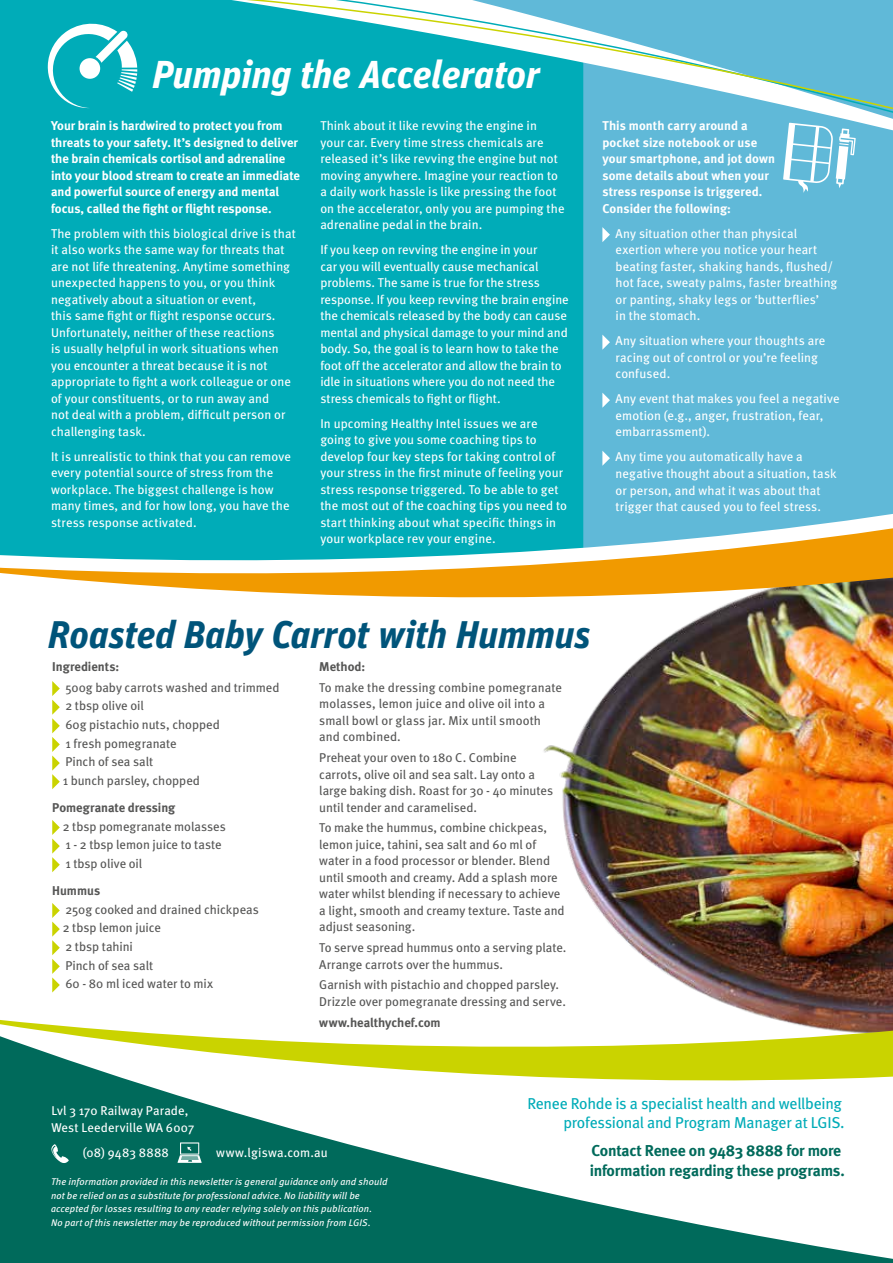
<style>
.page{position:relative;width:893px;height:1263px;background:#fff}
.page>*{position:absolute;margin:0;border:0;box-sizing:border-box;transform-origin:0 0}
.t1{font:italic 700 39px "Unit Pro";letter-spacing:-.005em;color:#fff}
.t2{font:italic 700 38.55px "Unit Pro";letter-spacing:-.005em;color:#00547a}
.t3{font:15.75px/19.5px "Meta";letter-spacing:-.015em;color:#00acb8;text-align:right}
.t4{font:700 15.75px/19.5px "Meta";letter-spacing:-.015em;color:#006a5b}
.t5{font:12.75px/16.5px "Meta";letter-spacing:.01em;color:#fff}
.t6{font:12.75px/16.5px "Meta";color:#565655}
.t7{font:700 12.75px/16.5px "Meta";letter-spacing:.005em;color:#fff}
.t8{font:700 12.75px "Meta";letter-spacing:-.005em;color:#565655}
.t9{font:italic 9.75px/13.5px "Meta";letter-spacing:.015em;color:#fff}
</style>
<div class="page">
<img style="left:543px;top:610px;width:350px;height:402px">
<div style="left:583px;top:7px;width:310px;height:542px;background:#60b9d8"></div>
<div style="left:0;top:0;width:583px;height:506px;background:#00acb8"></div>
<svg style="left:0;top:1093px;width:893px;height:170px;fill:#006a5b"></svg>
<svg style="left:51px;top:1144px;width:18px;height:19px"></svg>
<svg style="left:177px;top:1142px;width:25px;height:21px"></svg>
<svg style="left:0;top:1012px;width:893px;height:81px"></svg>
<svg style="left:0;top:506px;width:893px;height:13px;fill:#00acb8"></svg>
<svg style="left:0;top:519px;width:893px;height:91px"></svg>
<div style="left:205px;top:193px;width:379px;height:19px;background:#00acb8"></div>
<svg style="left:177px;top:0;width:716px;height:193px"></svg>
<svg style="left:602px;top:227px;width:8px;height:15px"></svg>
<svg style="left:602px;top:335px;width:8px;height:15px"></svg>
<svg style="left:602px;top:393px;width:8px;height:15px"></svg>
<svg style="left:602px;top:451px;width:8px;height:15px"></svg>
<svg style="left:45px;top:21px;width:92px;height:88px"></svg>
<svg style="left:783px;top:123px;width:73px;height:70px"></svg>
<svg style="left:52px;top:681px;width:8px;height:108px"></svg>
<svg style="left:52px;top:820px;width:8px;height:52px"></svg>
<svg style="left:52px;top:903px;width:8px;height:89px"></svg>
<h1 class="t1" style="left:152px;top:45px;width:389px">Pumping the Accelerator</h1>
<p class="t7" style="left:51px;top:117px;width:250px">Your brain is hardwired to protect you from threats to your safety. It’s designed to deliver the brain chemicals cortisol and adrenaline into your blood stream to create an immediate and powerful source of energy and mental focus, called the fight or flight response.</p>
<p class="t5" style="left:51px;top:225px;width:246px">The problem with this biological drive is that it also works the same way for threats that are not life threatening. Anytime something unexpected happens to you, or you think negatively about a situation or event,<br>this same fight or flight response occurs.<br>Unfortunately, neither of these reactions<br>is usually helpful in work situations when you encounter a threat because it is not appropriate to fight a work colleague or one of your constituents, or to run away and<br>not deal with a problem, difficult person or challenging task.</p>
<p class="t5" style="left:51px;top:448px;width:241px">It is unrealistic to think that you can remove every potential source of stress from the workplace. The biggest challenge is how many times, and for how long, you have the stress response activated.</p>
<p class="t5" style="left:320px;top:117px;width:246px">Think about it like revving the engine in your car. Every time stress chemicals are released it’s like revving the engine but not moving anywhere. Imagine your reaction to a daily work hassle is like pressing the foot on the accelerator, only you are pumping the adrenaline pedal in the brain.</p>
<p class="t5" style="left:320px;top:241px;width:250px">If you keep on revving the engine in your<br>car you will eventually cause mechanical problems. The same is true for the stress response. If you keep revving the brain engine the chemicals released by the body can cause mental and physical damage to your mind and body. So, the goal is to learn how to take the foot off the accelerator and allow the brain to idle in situations where you do not need the stress chemicals to fight or flight.</p>
<p class="t5" style="left:320px;top:415px;width:248px">In upcoming Healthy Intel issues we are going to give you some coaching tips to develop four key steps for taking control of your stress in the first minute of feeling your stress response triggered. To be able to get the most out of the coaching tips you need to start thinking about what specific things in your workplace rev your engine.</p>
<p class="t7" style="left:602px;top:117px;width:174px">This month carry around a pocket size notebook or use your smartphone, and jot down some details about when your stress response is triggered.<br>Consider the following:</p>
<p class="t5" style="left:616px;top:225px;width:223px">Any situation other than physical exertion where you notice your heart beating faster, shaking hands, flushed/ hot face, sweaty palms, faster breathing or panting, shaky legs or ‘butterflies’<br>in the stomach.</p>
<p class="t5" style="left:616px;top:332px;width:211px">Any situation where your thoughts are racing out of control or you’re feeling confused.</p>
<p class="t5" style="left:616px;top:390px;width:226px">Any event that makes you feel a negative emotion (e.g., anger, frustration, fear, embarrassment).</p>
<p class="t5" style="left:616px;top:448px;width:223px">Any time you automatically have a negative thought about a situation, task or person, and what it was about that trigger that caused you to feel stress.</p>
<h2 class="t2" style="left:48px;top:606px;width:544px">Roasted Baby Carrot with Hummus</h2>
<p class="t8" style="left:52px;top:659px;width:68px">Ingredients:</p>
<p class="t6" style="left:63px;top:678px;width:218px;line-height:18.6px">500g baby carrots washed and trimmed<br>2 tbsp olive oil<br>60g pistachio nuts, chopped<br>1 fresh pomegranate<br>Pinch of sea salt<br>1 bunch parsley, chopped</p>
<p class="t8" style="left:52px;top:800px;width:125px">Pomegranate dressing</p>
<p class="t6" style="left:63px;top:817px;width:165px;line-height:18.6px">2 tbsp pomegranate molasses<br>1 - 2 tbsp lemon juice to taste<br>1 tbsp olive oil</p>
<p class="t8" style="left:52px;top:883px;width:49px">Hummus</p>
<p class="t6" style="left:63px;top:900px;width:198px;line-height:18.6px">250g cooked and drained chickpeas<br>2 tbsp lemon juice<br>2 tbsp tahini<br>Pinch of sea salt<br>60 - 80 ml iced water to mix</p>
<p class="t8" style="left:319px;top:659px;width:47px">Method:</p>
<p class="t6" style="left:319px;top:679px;width:244px">To make the dressing combine pomegranate molasses, lemon juice and olive oil into a small bowl or glass jar. Mix until smooth and combined.</p>
<p class="t6" style="left:319px;top:749px;width:235px">Preheat your oven to 180 C. Combine carrots, olive oil and sea salt. Lay onto a large baking dish. Roast for 30 - 40 minutes until tender and caramelised.</p>
<p class="t6" style="left:319px;top:819px;width:247px">To make the hummus, combine chickpeas, lemon juice, tahini, sea salt and 60 ml of water in a food processor or blender. Blend until smooth and creamy. Add a splash more water whilst blending if necessary to achieve a light, smooth and creamy texture. Taste and adjust seasoning.</p>
<p class="t6" style="left:319px;top:939px;width:249px">To serve spread hummus onto a serving plate.<br>Arrange carrots over the hummus.</p>
<p class="t6" style="left:319px;top:976px;width:248px">Garnish with pistachio and chopped parsley.<br>Drizzle over pomegranate dressing and serve.</p>
<p class="t8" style="left:319px;top:1014px;width:123px">www.healthychef.com</p>
<p class="t5" style="left:51px;top:1102px;width:144px">Lvl 3 170 Railway Parade,<br>West Leederville WA 6007</p>
<p class="t5" style="left:83px;top:1144px;width:88px">(08) 9483 8888</p>
<p class="t5" style="left:216px;top:1144px;width:113px">www.lgiswa.com.au</p>
<p class="t9" style="left:51px;top:1175px;width:317px;text-indent:69px">in th s document is of a g neral ature only and does ot<br>c nstitute legal dvice. You should discuss the above informat on and your particular circumstances with your adviso s before making any decis ons.</p>
<p class="t9" style="left:51px;top:1175px;width:338px">The information provided in this newsletter is general guidance only and should not be relied on as a substitute for professional advice. No liability will be accepted for losses resulting to any reader relying solely on this publication.<br>No part of this newsletter may be reproduced without permission from LGIS.</p>
<p class="t3" style="left:527px;top:1093px;width:319px">Renee Rohde is a specialist health and wellbeing professional and Program Manager at LGIS.</p>
<p class="t4" style="left:590px;top:1140px;width:257px">Contact Renee on 9483 8888 for more information regarding these programs.</p>
</div>
